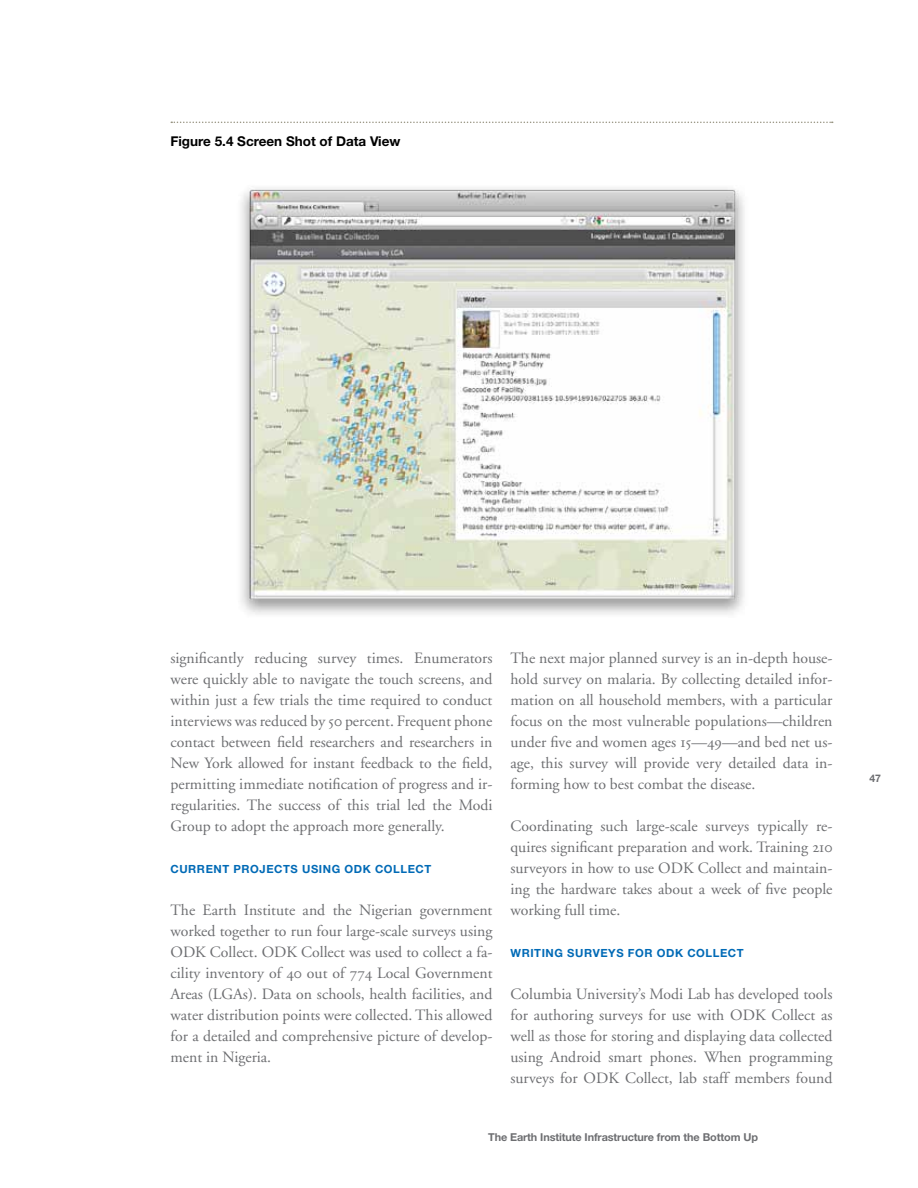
<style>
.page{position:relative;width:918px;height:1188px;background:#fff}
.page>*{position:absolute;margin:0;border:0;box-sizing:border-box;transform-origin:0 0}
.t1{font:15.75px/21px "Adobe Garamond";color:#6d6e71;text-align:justify}
.t2{font:700 13.5px "Helvetica Neue";color:#000}
.t3{font:700 11.25px "Helvetica Neue";letter-spacing:.05em;color:#006ab6}
.t4{font:700 10.8px "Helvetica Neue";letter-spacing:-.01em;color:#6d6e71}
.t5{font:700 10.5px "Helvetica Neue";color:#6d6e71}
.s1{font-family:"Adobe Garamond Exp"}
</style>
<div class="page">
<svg style="left:171px;top:122px;width:662px;height:1px"></svg>
<img style="left:241px;top:188px;width:503px;height:427px">
<p class="t2" style="left:171px;top:132px;width:232px">Figure 5.4 Screen Shot of Data View</p>
<p class="t1" style="left:171px;top:648px;width:324px">significantly reducing survey times. Enumerators were quickly able to navigate the touch screens, and within just a few trials the time required to conduct interviews was reduced by <span class="s1">50</span> percent. Frequent phone contact between field researchers and researchers in New York allowed for instant feedback to the field, permitting immediate notification of progress and ir&shy;regularities. The success of this trial led the Modi Group to adopt the approach more generally.</p>
<p class="t3" style="left:171px;top:862px;width:19px">Current</p>
<p class="t3" style="left:234px;top:862px;width:17px">Projects</p>
<p class="t3" style="left:302px;top:862px;width:17px">Using</p>
<p class="t3" style="left:345px;top:862px;width:49px">ODK Collect</p>
<p class="t1" style="left:171px;top:900px;width:324px">The Earth Institute and the Nigerian government worked together to run four large-scale surveys using ODK Collect. ODK Collect was used to collect a fa&shy;cility inventory of <span class="s1">40</span> out of <span class="s1">774</span> Local Government Areas (LGAs). Data on schools, health facilities, and water distribution points were collected. This allowed for a detailed and comprehensive picture of develop&shy;ment in Nigeria.</p>
<p class="t1" style="left:510px;top:648px;width:324px">The next major planned survey is an in-depth house&shy;hold survey on malaria. By collecting detailed infor&shy;mation on all household members, with a particular focus on the most vulnerable populations—children under five and women ages <span class="s1">15</span>—<span class="s1">49</span>—and bed net us&shy;age, this survey will provide very detailed data in&shy;forming how to best combat the disease.</p>
<p class="t1" style="left:510px;top:816px;width:324px">Coordinating such large-scale surveys typically re&shy;quires significant preparation and work. Training <span class="s1">210 </span>surveyors in how to use ODK Collect and maintain&shy;ing the hardware takes about a week of five people working full time.</p>
<p class="t3" style="left:510px;top:946px;width:19px">Writing</p>
<p class="t3" style="left:567px;top:946px;width:17px">Surveys</p>
<p class="t3" style="left:628px;top:946px;width:9px">for</p>
<p class="t3" style="left:657px;top:946px;width:49px">ODK Collect</p>
<p class="t1" style="left:510px;top:984px;width:324px">Columbia University’s Modi Lab has developed tools for authoring surveys for use with ODK Collect as well as those for storing and displaying data collected using Android smart phones. When programming surveys for ODK Collect, lab staff members found</p>
<p class="t4" style="left:488px;top:1130px;width:271px">The Earth Institute Infrastructure from the Bottom Up</p>
<p class="t5" style="left:869px;top:772px;width:13px">47</p>
</div>
